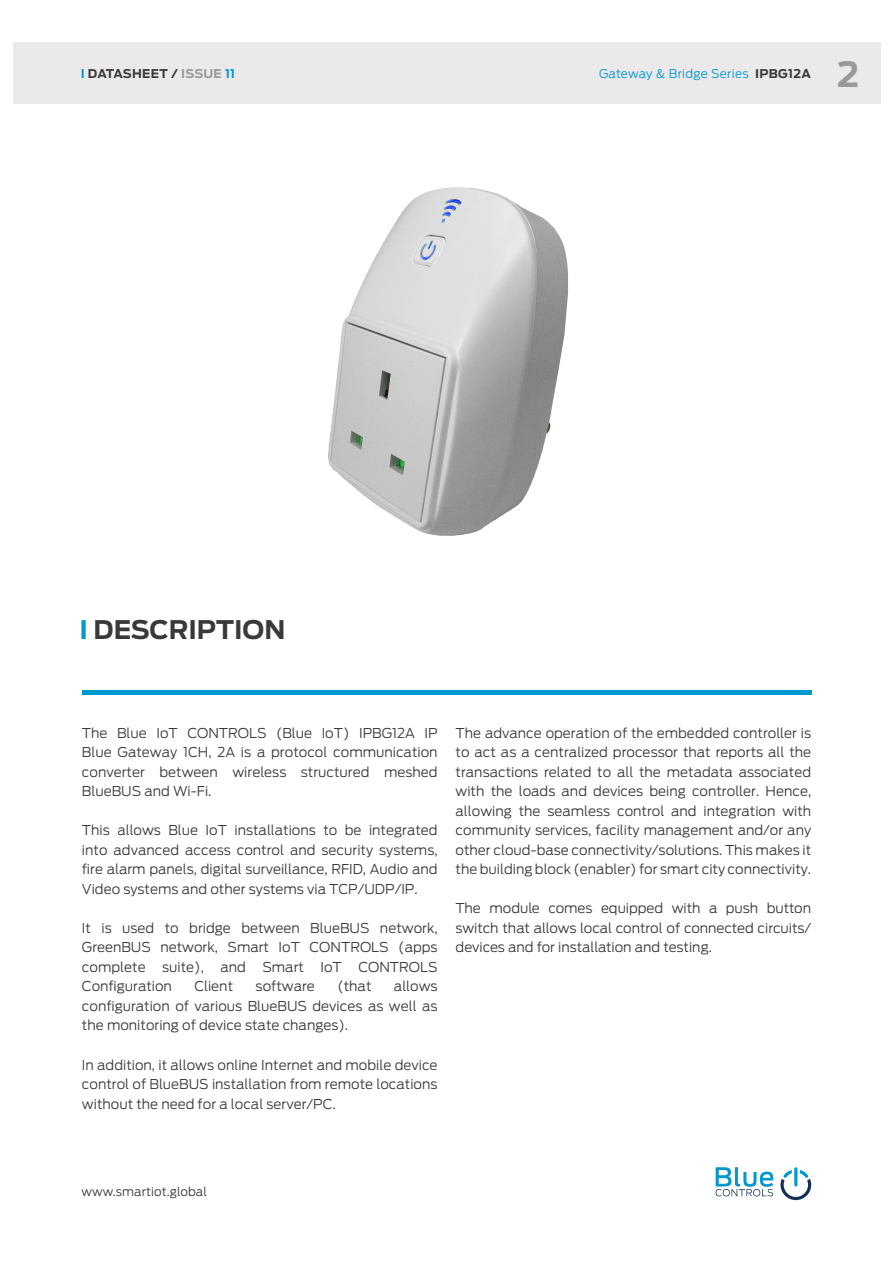
<style>
.page{position:relative;width:893px;height:1263px;background:#fff}
.page>*{position:absolute;margin:0;border:0;box-sizing:border-box;transform-origin:0 0}
.t1{font:700 34.5px "Antenna";color:#99989a}
.t2{font:700 25.5px "Antenna";color:#3b3838}
.e-HomeGreen_Body_01{font:300 13.5px/19.5px "Antenna";color:#3b3838;text-align:justify}
.t3{font:300 12px "Antenna";letter-spacing:.02em;color:#0098cd}
.t4{font:300 12px "Antenna";letter-spacing:.01em;color:#3b3838}
.t5{font:700 12px "Antenna";letter-spacing:.025em;color:#3b3838}
.s1{color:#0098cd}
.s2{color:#99989a}
.s3{font-weight:700;color:#3b3838}
</style>
<div class="page">
<div style="left:13px;top:43px;width:867px;height:61px;background:#ece9ea"></div>
<hr style="left:794px;top:1167px;width:3px;height:19px;background:#0098cd;border-radius:2px">
<svg style="left:780px;top:1170px;width:31px;height:30px"></svg>
<svg style="left:716px;top:1167px;width:57px;height:29px"></svg>
<img style="left:328px;top:187px;width:240px;height:349px">
<div style="left:82px;top:690px;width:729px;height:5px;background:#0098cd"></div>
<p class="t5" style="left:81px;top:66px;width:156px"><span class="s1">I</span> DATASHEET / <span class="s2">ISSUE</span> <span class="s1">11</span></p>
<p class="t3" style="left:599px;top:66px;width:213px">Gateway &amp; Bridge Series <span class="s3">IPBG12A</span></p>
<h1 class="t1" style="left:837px;top:54px;width:24px">2</h1>
<p class="t2" style="left:80px;top:614px;width:207px"><span class="s1">I</span> DESCRIPTION</p>
<p class="e-HomeGreen_Body_01" style="left:82px;top:723px;width:357px">The Blue IoT CONTROLS (Blue IoT) IPBG12A IP Blue Gateway 1CH, 2A is a protocol communication converter between wireless structured meshed BlueBUS and Wi-Fi.</p>
<p class="e-HomeGreen_Body_01" style="left:82px;top:821px;width:357px">This allows Blue IoT installations to be integrated into advanced access control and security systems, fire alarm panels, digital surveillance, RFID, Audio and Video systems and other systems via TCP/UDP/IP.</p>
<p class="e-HomeGreen_Body_01" style="left:82px;top:918px;width:357px">It is used to bridge between BlueBUS network, GreenBUS network, Smart IoT CONTROLS (apps complete suite), and Smart IoT CONTROLS Configuration</p>
<p class="e-HomeGreen_Body_01" style="left:194px;top:977px;width:40px">Client</p>
<p class="e-HomeGreen_Body_01" style="left:256px;top:977px;width:61px">software</p>
<p class="e-HomeGreen_Body_01" style="left:337px;top:977px;width:36px">(that</p>
<p class="e-HomeGreen_Body_01" style="left:82px;top:977px;width:357px;text-indent:312px">allows configuration of various BlueBUS devices as well as the monitoring of device state changes).</p>
<p class="e-HomeGreen_Body_01" style="left:82px;top:1055px;width:357px">In addition, it allows online Internet and mobile device control of BlueBUS installation from remote locations without the need for a local server/PC.</p>
<p class="e-HomeGreen_Body_01" style="left:456px;top:723px;width:357px">The advance operation of the embedded controller is to act as a centralized processor that reports all the transactions related to all the metadata associated with the loads and devices being controller. Hence, allowing the seamless control and integration with community services, facility management and/or any other cloud-base connectivity/solutions. This makes it the building block (enabler) for smart city connectivity.</p>
<p class="e-HomeGreen_Body_01" style="left:456px;top:899px;width:357px">The module comes equipped with a push button switch that allows local control of connected circuits/ devices and for installation and testing.</p>
<p class="t4" style="left:82px;top:1184px;width:127px">www.smartiot.global</p>
</div>
